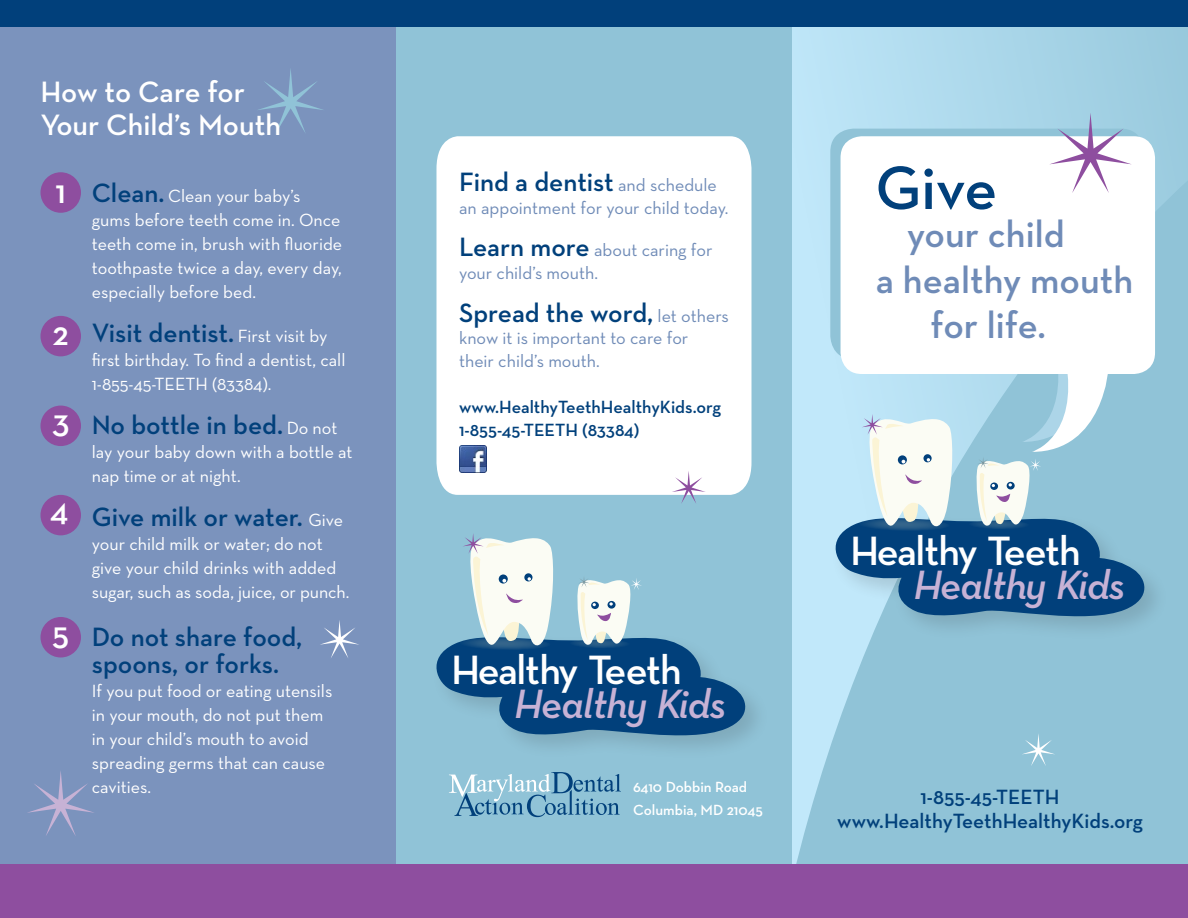
<style>
.page{position:relative;width:1188px;height:918px;background:#fff}
.page>*{position:absolute;margin:0;border:0;box-sizing:border-box;transform-origin:0 0}
.t1{font:600 62.4px "Neutra Text";color:#01407b}
.t2{font:600 41.7px "Neutra Text";letter-spacing:-.04em;color:#fff}
.t3{font:italic 600 41.7px "Neutra Text";letter-spacing:-.02em;color:#c7b2d5}
.t4{font:600 38.1px "Neutra Text";color:#6f8bb7}
.t5{font:600 34.2px "Neutra Text";color:#fff}
.t6{font:600 30px/33px "Neutra Text";color:#fff}
.t7{font:600 27px/27px "Neutra Text";color:#01407b}
.t8{font:600 21px "Neutra Text";color:#01407b}
.t9{font:18px/24px "Neutra Text";color:#fff}
.t10{font:18px/22.5px "Neutra Text";color:#6f8bb7}
.t11{font:600 18px "Neutra Text";color:#01407b}
.t12{font:600 15px "Neutra Text";color:#fff}
.s1{font-weight:600;font-size:27px;color:#01407b}
.s2{font-weight:400;font-size:18px;color:#fff}
.s3{font-weight:400;font-size:18px;color:#6f8bb7}
</style>
<div class="page">
<div style="left:396px;top:0;width:792px;height:918px;background:#90c3d7"></div>
<svg style="left:792px;top:27px;width:393px;height:837px"></svg>
<div style="left:0;top:0;width:396px;height:918px;background:#7b93bd"></div>
<div style="left:0;top:0;width:1188px;height:27px;background:#01407b"></div>
<div style="left:830px;top:129px;width:314px;height:230px;background:#90c3d7;border-radius:23px"></div>
<div style="left:841px;top:136px;width:314px;height:238px;background:#fff;border-radius:21px"></div>
<svg style="left:1049px;top:113px;width:83px;height:80px"></svg>
<div style="left:0;top:864px;width:1188px;height:54px;background:#8e4e9f"></div>
<div style="left:40px;top:172px;width:41px;height:41px;background:#8e4e9f;border-radius:50%"></div>
<div style="left:40px;top:316px;width:41px;height:40px;background:#8e4e9f;border-radius:50%"></div>
<div style="left:40px;top:406px;width:41px;height:40px;background:#8e4e9f;border-radius:50%"></div>
<div style="left:40px;top:495px;width:41px;height:40px;background:#8e4e9f;border-radius:50%"></div>
<div style="left:40px;top:617px;width:41px;height:40px;background:#8e4e9f;border-radius:50%"></div>
<svg style="left:27px;top:771px;width:67px;height:65px"></svg>
<svg style="left:258px;top:69px;width:65px;height:64px"></svg>
<svg style="left:320px;top:620px;width:39px;height:38px"></svg>
<svg style="left:1022px;top:733px;width:33px;height:33px"></svg>
<div style="left:830px;top:512px;width:338px;height:129px;background:#231f20;opacity:.15"></div>
<svg style="left:824px;top:349px;width:328px;height:276px"></svg>
<div style="left:437px;top:136px;width:315px;height:359px;background:#fff"></div>
<svg style="left:436px;top:534px;width:317px;height:210px"></svg>
<img style="left:459px;top:445px;width:27px;height:27px">
<svg style="left:672px;top:471px;width:34px;height:32px"></svg>
<svg style="left:449px;top:772px;width:172px;height:45px"></svg>
<p class="t6" style="left:40px;top:75px;width:242px">How to Care for<br>Your Child’s Mouth</p>
<p class="t5" style="left:55px;top:170px;width:12px">1</p>
<p class="t5" style="left:53px;top:312px;width:18px">2</p>
<p class="t5" style="left:52px;top:401px;width:19px">3</p>
<p class="t5" style="left:50px;top:488px;width:20px">4</p>
<p class="t5" style="left:52px;top:612px;width:18px">5</p>
<p class="t9" style="left:92px;top:183px;width:210px"><span class="s1">Clean.</span> Clean your baby’s</p>
<p class="t9" style="left:92px;top:207px;width:252px;text-align:justify">gums before teeth come in. Once teeth come in, brush with fluoride toothpaste twice a day, every day, especially before bed.</p>
<p class="t7" style="left:92px;top:319px;width:237px">Visit dentist. <span class="s2">First visit by</span></p>
<p class="t9" style="left:92px;top:347px;width:255px">first birthday. To find a dentist, call<br>1-855-45-TEETH (83384).</p>
<p class="t7" style="left:92px;top:411px;width:247px">No bottle in bed. <span class="s2">Do not</span></p>
<p class="t9" style="left:92px;top:440px;width:262px">lay your baby down with a bottle at nap time or at night.</p>
<p class="t7" style="left:92px;top:503px;width:253px">Give milk or water. <span class="s2">Give</span></p>
<p class="t9" style="left:92px;top:532px;width:259px">your child milk or water; do not give your child drinks with added sugar, such as soda, juice, or punch.</p>
<p class="t7" style="left:92px;top:622px;width:212px">Do not share food, spoons, or forks.</p>
<p class="t9" style="left:92px;top:678px;width:242px">If you put food or eating utensils in your mouth, do not put them in your child’s mouth to avoid spreading germs that can cause cavities.</p>
<p class="t7" style="left:459px;top:168px;width:259px">Find a dentist <span class="s3">and schedule</span></p>
<p class="t10" style="left:459px;top:196px;width:271px">an appointment for your child today.</p>
<p class="t10" style="left:459px;top:239px;width:255px"><span class="s1">Learn more</span> about caring for your child’s mouth.</p>
<p class="t7" style="left:459px;top:298px;width:272px">Spread the word, <span class="s3">let others</span></p>
<p class="t10" style="left:459px;top:326px;width:231px">know it is important to care for their child’s mouth.</p>
<p class="t11" style="left:459px;top:396px;width:264px">www.HealthyTeethHealthyKids.org</p>
<p class="t11" style="left:459px;top:418px;width:182px">1-855-45-TEETH (83384)</p>
<p class="t2" style="left:451px;top:644px;width:232px">Healthy Teeth</p>
<p class="t3" style="left:514px;top:678px;width:214px">Healthy Kids</p>
<p class="t12" style="left:633px;top:778px;width:116px">6410 Dobbin Road</p>
<p class="t12" style="left:633px;top:800px;width:131px">Columbia, MD 21045</p>
<p class="t1" style="left:875px;top:149px;width:123px">Give</p>
<p class="t4" style="left:907px;top:211px;width:159px">your child</p>
<p class="t4" style="left:876px;top:256px;width:259px">a healthy mouth</p>
<p class="t4" style="left:931px;top:302px;width:117px">for life.</p>
<p class="t2" style="left:850px;top:525px;width:232px">Healthy Teeth</p>
<p class="t3" style="left:913px;top:559px;width:214px">Healthy Kids</p>
<p class="t8" style="left:920px;top:784px;width:141px">1-855-45-TEETH</p>
<p class="t8" style="left:837px;top:808px;width:307px">www.HealthyTeethHealthyKids.org</p>
</div>
